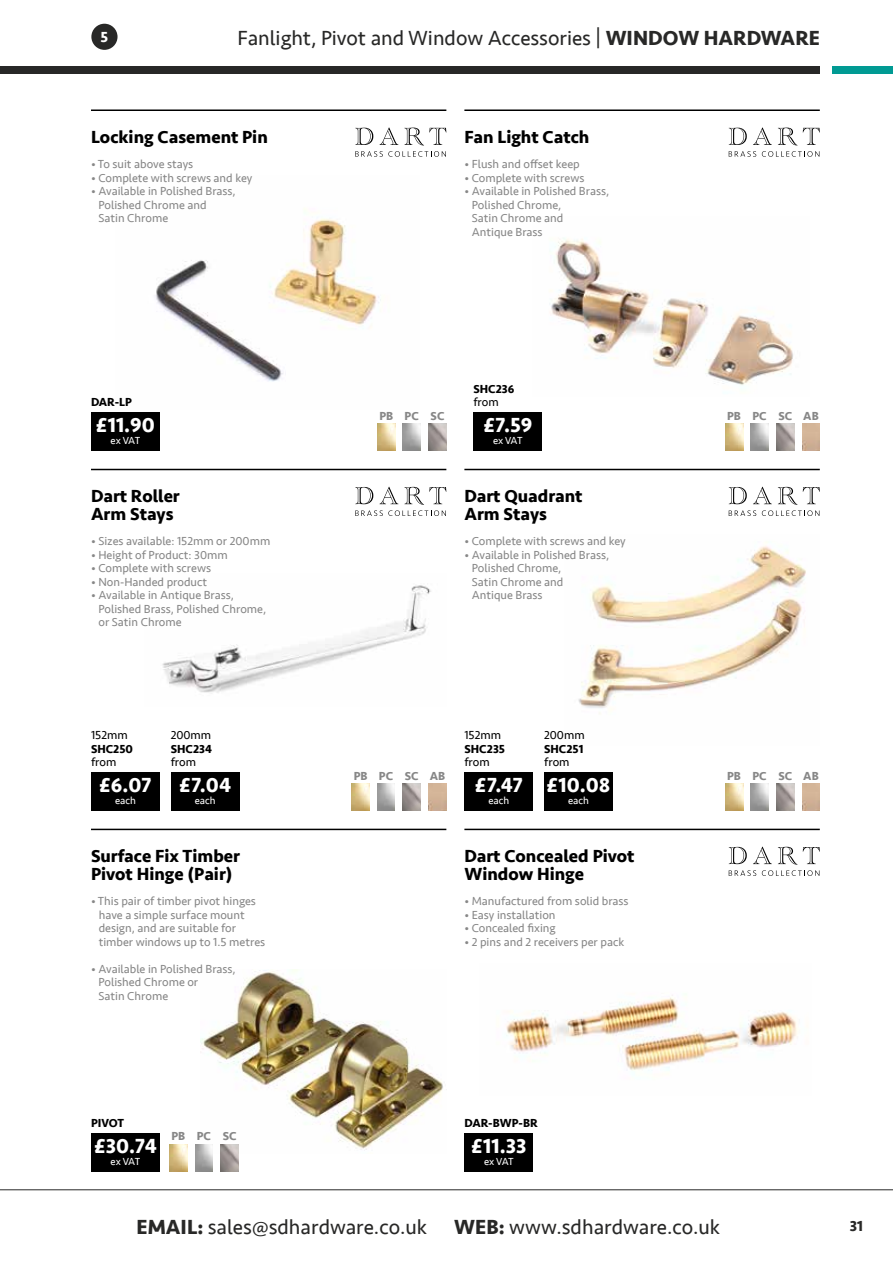
<style>
.page{position:relative;width:893px;height:1263px;background:#fff}
.page>*{position:absolute;margin:0;border:0;box-sizing:border-box;transform-origin:0 0}
.t1{font:21px "Seravek";color:#282827}
.t2{font:700 21px "Seravek";color:#fff}
.t3{font:700 18px/18px "Seravek";color:#000}
.t4{font:700 15px "Seravek";color:#282827}
.t5{font:700 15px "Seravek";color:#fff}
.t6{font:12px/13.5px "Seravek";color:#878787}
.t7{font:700 12px "Seravek";color:#000}
.t8{font:12px "Seravek";color:#000}
.t9{font:700 12px "Seravek";letter-spacing:.005em;color:#878787}
.t10{font:10.5px "Seravek";color:#fff}
.s1{font-weight:700}
</style>
<div class="page">
<hr style="left:464px;top:109px;width:356px;height:2px;background:#000">
<hr style="left:464px;top:469px;width:356px;height:1px;background:#000">
<hr style="left:464px;top:829px;width:356px;height:1px;background:#000">
<hr style="left:91px;top:109px;width:355px;height:2px;background:#000">
<hr style="left:91px;top:469px;width:355px;height:1px;background:#000">
<hr style="left:91px;top:829px;width:355px;height:1px;background:#000">
<div style="left:833px;top:66px;width:60px;height:8px;background:#009a93"></div>
<img style="left:155px;top:208px;width:226px;height:174px">
<hr style="left:0;top:1189px;width:893px;height:1px;background:#282827">
<div style="left:0;top:66px;width:820px;height:8px;background:#282827"></div>
<img style="left:550px;top:238px;width:243px;height:147px">
<img style="left:201px;top:970px;width:242px;height:184px">
<img style="left:162px;top:585px;width:269px;height:108px">
<img style="left:578px;top:542px;width:228px;height:172px">
<div style="left:91px;top:412px;width:69px;height:39px;background:#000"></div>
<div style="left:91px;top:772px;width:69px;height:39px;background:#000"></div>
<div style="left:464px;top:772px;width:69px;height:39px;background:#000"></div>
<div style="left:171px;top:772px;width:69px;height:39px;background:#000"></div>
<div style="left:544px;top:772px;width:69px;height:39px;background:#000"></div>
<div style="left:91px;top:1133px;width:69px;height:38px;background:#000"></div>
<div style="left:464px;top:1133px;width:69px;height:38px;background:#000"></div>
<div style="left:473px;top:412px;width:69px;height:39px;background:#000"></div>
<svg style="left:729px;top:128px;width:18px;height:17px"></svg>
<svg style="left:753px;top:127px;width:19px;height:18px"></svg>
<svg style="left:778px;top:128px;width:19px;height:17px"></svg>
<svg style="left:803px;top:128px;width:17px;height:17px"></svg>
<svg style="left:729px;top:151px;width:27px;height:6px"></svg>
<svg style="left:762px;top:151px;width:57px;height:6px"></svg>
<svg style="left:355px;top:128px;width:18px;height:17px"></svg>
<svg style="left:380px;top:127px;width:18px;height:18px"></svg>
<svg style="left:404px;top:128px;width:42px;height:17px"></svg>
<svg style="left:355px;top:151px;width:91px;height:6px"></svg>
<svg style="left:729px;top:487px;width:91px;height:29px"></svg>
<svg style="left:729px;top:847px;width:91px;height:29px"></svg>
<svg style="left:355px;top:487px;width:91px;height:29px"></svg>
<img style="left:170px;top:1144px;width:17px;height:27px">
<img style="left:195px;top:1144px;width:18px;height:27px">
<img style="left:221px;top:1144px;width:17px;height:27px">
<img style="left:506px;top:994px;width:292px;height:77px">
<img style="left:378px;top:424px;width:17px;height:27px">
<img style="left:725px;top:424px;width:18px;height:27px">
<img style="left:725px;top:783px;width:18px;height:28px">
<img style="left:352px;top:783px;width:17px;height:28px">
<img style="left:403px;top:424px;width:18px;height:27px">
<img style="left:751px;top:424px;width:17px;height:27px">
<img style="left:751px;top:783px;width:17px;height:28px">
<img style="left:377px;top:783px;width:18px;height:28px">
<img style="left:429px;top:424px;width:17px;height:27px">
<img style="left:776px;top:424px;width:18px;height:27px">
<img style="left:776px;top:783px;width:18px;height:28px">
<img style="left:403px;top:783px;width:18px;height:28px">
<img style="left:802px;top:424px;width:18px;height:27px">
<img style="left:802px;top:783px;width:18px;height:28px">
<img style="left:429px;top:783px;width:17px;height:28px">
<div style="left:91px;top:24px;width:27px;height:26px;background:#282827;border-radius:50%"></div>
<p class="t5" style="left:101px;top:25px;width:9px">5</p>
<h1 class="t1" style="left:238px;top:22px;width:584px">Fanlight, Pivot and Window Accessories | <span class="s1">WINDOW HARDWARE</span></h1>
<h2 class="t3" style="left:91px;top:127px;width:178px">Locking Casement Pin</h2>
<p class="t6" style="left:91px;top:157px;width:104px">• To suit above stays</p>
<p class="t6" style="left:91px;top:171px;width:163px">• Complete with screws and key</p>
<p class="t6" style="left:98px;top:184px;width:139px;text-indent:-7px">• Available in Polished Brass,<br>Polished Chrome and<br>Satin Chrome</p>
<h2 class="t3" style="left:464px;top:127px;width:126px">Fan Light Catch</h2>
<p class="t6" style="left:464px;top:157px;width:117px">• Flush and offset keep</p>
<p class="t6" style="left:464px;top:171px;width:122px">• Complete with screws</p>
<p class="t6" style="left:472px;top:184px;width:139px;text-indent:-7px">• Available in Polished Brass,<br>Polished Chrome,<br>Satin Chrome and<br>Antique Brass</p>
<p class="t7" style="left:91px;top:393px;width:42px">DAR-LP</p>
<h1 class="t2" style="left:96px;top:408px;width:61px">£11.90</h1>
<p class="t10" style="left:111px;top:433px;width:31px">ex VAT</p>
<p class="t7" style="left:473px;top:379px;width:43px">SHC236</p>
<p class="t8" style="left:473px;top:393px;width:27px">from</p>
<h1 class="t2" style="left:483px;top:408px;width:50px">£7.59</h1>
<p class="t10" style="left:493px;top:433px;width:31px">ex VAT</p>
<p class="t9" style="left:405px;top:406px;width:16px">PC</p>
<p class="t9" style="left:752px;top:406px;width:16px">PC</p>
<p class="t9" style="left:431px;top:406px;width:15px">SC</p>
<p class="t9" style="left:778px;top:406px;width:15px">SC</p>
<p class="t9" style="left:379px;top:406px;width:15px">PB</p>
<p class="t9" style="left:727px;top:406px;width:15px">PB</p>
<p class="t9" style="left:803px;top:406px;width:17px">AB</p>
<h2 class="t3" style="left:91px;top:487px;width:90px">Dart Roller<br>Arm Stays</h2>
<p class="t6" style="left:91px;top:535px;width:181px">• Sizes available: 152mm or 200mm</p>
<p class="t6" style="left:91px;top:548px;width:138px">• Height of Product: 30mm</p>
<p class="t6" style="left:91px;top:562px;width:122px">• Complete with screws</p>
<p class="t6" style="left:91px;top:575px;width:118px">• Non-Handed product</p>
<p class="t6" style="left:98px;top:589px;width:169px;text-indent:-7px">• Available in Antique Brass,<br>Polished Brass, Polished Chrome, or Satin Chrome</p>
<h2 class="t3" style="left:464px;top:487px;width:120px">Dart Quadrant<br>Arm Stays</h2>
<p class="t6" style="left:464px;top:535px;width:163px">• Complete with screws and key</p>
<p class="t6" style="left:472px;top:548px;width:139px;text-indent:-7px">• Available in Polished Brass,<br>Polished Chrome,<br>Satin Chrome and<br>Antique Brass</p>
<p class="t8" style="left:91px;top:726px;width:38px">152mm</p>
<p class="t7" style="left:91px;top:739px;width:44px">SHC250</p>
<p class="t8" style="left:91px;top:753px;width:27px">from</p>
<p class="t8" style="left:171px;top:726px;width:42px">200mm</p>
<p class="t7" style="left:171px;top:739px;width:43px">SHC234</p>
<p class="t8" style="left:171px;top:753px;width:27px">from</p>
<p class="t8" style="left:464px;top:726px;width:38px">152mm</p>
<p class="t7" style="left:464px;top:739px;width:42px">SHC235</p>
<p class="t8" style="left:464px;top:753px;width:27px">from</p>
<p class="t8" style="left:544px;top:726px;width:42px">200mm</p>
<p class="t7" style="left:544px;top:739px;width:41px">SHC251</p>
<p class="t8" style="left:544px;top:753px;width:27px">from</p>
<h1 class="t2" style="left:99px;top:768px;width:54px">£6.07</h1>
<p class="t10" style="left:115px;top:792px;width:22px">each</p>
<h1 class="t2" style="left:179px;top:768px;width:53px">£7.04</h1>
<p class="t10" style="left:195px;top:792px;width:22px">each</p>
<p class="t9" style="left:379px;top:766px;width:16px">PC</p>
<p class="t9" style="left:752px;top:766px;width:16px">PC</p>
<p class="t9" style="left:405px;top:766px;width:15px">SC</p>
<p class="t9" style="left:778px;top:766px;width:15px">SC</p>
<p class="t9" style="left:354px;top:766px;width:15px">PB</p>
<p class="t9" style="left:727px;top:766px;width:15px">PB</p>
<p class="t9" style="left:430px;top:766px;width:17px">AB</p>
<p class="t9" style="left:803px;top:766px;width:17px">AB</p>
<h1 class="t2" style="left:475px;top:768px;width:50px">£7.47</h1>
<p class="t10" style="left:488px;top:792px;width:22px">each</p>
<h1 class="t2" style="left:547px;top:768px;width:65px">£10.08</h1>
<p class="t10" style="left:568px;top:792px;width:22px">each</p>
<h2 class="t3" style="left:91px;top:846px;width:151px">Surface Fix Timber<br>Pivot Hinge (Pair)</h2>
<p class="t6" style="left:99px;top:894px;width:168px;text-indent:-8px">• This pair of timber pivot hinges have a simple surface mount design, and are suitable for timber windows up to 1.5 metres</p>
<p class="t6" style="left:98px;top:962px;width:139px;text-indent:-7px">• Available in Polished Brass,<br>Polished Chrome or<br>Satin Chrome</p>
<h2 class="t3" style="left:464px;top:846px;width:172px">Dart Concealed Pivot<br>Window Hinge</h2>
<p class="t6" style="left:464px;top:894px;width:166px">• Manufactured from solid brass</p>
<p class="t6" style="left:464px;top:908px;width:93px">• Easy installation</p>
<p class="t6" style="left:464px;top:921px;width:93px">• Concealed fixing</p>
<p class="t6" style="left:464px;top:935px;width:161px">• 2 pins and 2 receivers per pack</p>
<p class="t7" style="left:91px;top:1113px;width:35px">PIVOT</p>
<p class="t7" style="left:464px;top:1113px;width:75px">DAR-BWP-BR</p>
<h1 class="t2" style="left:94px;top:1129px;width:64px">£30.74</h1>
<p class="t10" style="left:111px;top:1153px;width:31px">ex VAT</p>
<p class="t9" style="left:172px;top:1127px;width:66px">PB PC SC</p>
<h1 class="t2" style="left:471px;top:1129px;width:57px">£11.33</h1>
<p class="t10" style="left:484px;top:1153px;width:31px">ex VAT</p>
<h1 class="t1" style="left:137px;top:1210px;width:292px"><span class="s1">EMAIL:</span> sales@sdhardware.co.uk</h1>
<h1 class="t1" style="left:454px;top:1210px;width:267px"><span class="s1">WEB:</span> www.sdhardware.co.uk</h1>
<p class="t4" style="left:850px;top:1214px;width:15px">31</p>
</div>
